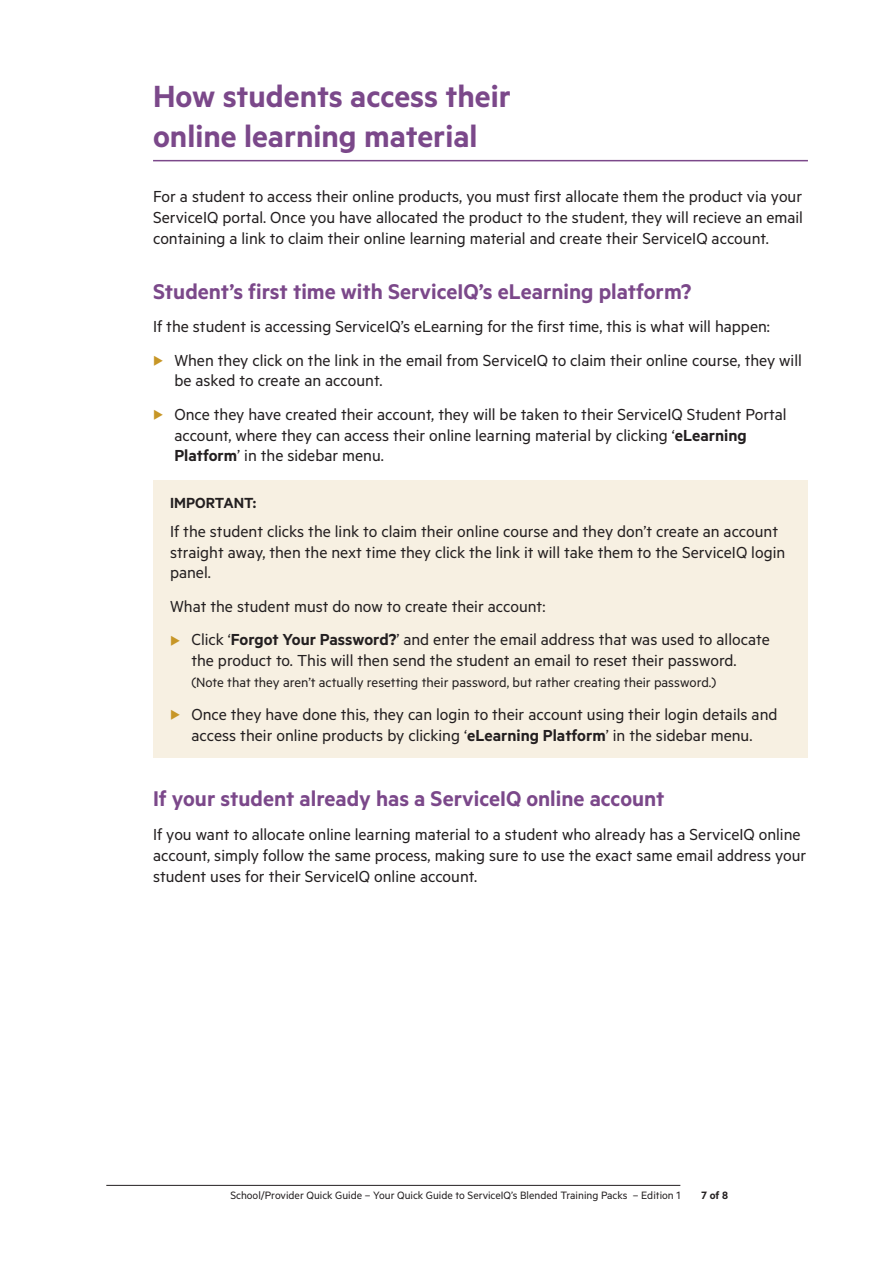
<style>
.page{position:relative;width:893px;height:1263px;background:#fff}
.page>*{position:absolute;margin:0;border:0;box-sizing:border-box;transform-origin:0 0}
.t1{font:600 34.5px/39.8px "Metric";color:#7b488a}
.t2{font:600 24px "Metric";color:#7b488a}
.t3{font:18px/20.7px "Metric";color:#231f20}
.t4{font:600 16.5px "Metric";color:#231f20}
.t5{font:15px "Metric";color:#231f20}
.t6{font:12px "Metric";color:#231f20}
.t7{font:600 12px "Metric";color:#231f20}
.s1{color:#c79626}
.s2{font-weight:600}
</style>
<div class="page">
<hr style="left:106px;top:1185px;width:574px;height:1px;background:#231f20">
<hr style="left:153px;top:160px;width:655px;height:1px;background:#7b488a">
<div style="left:153px;top:480px;width:655px;height:278px;background:#f7f0e2"></div>
<h1 class="t1" style="left:153px;top:76px;width:359px">How students access their online learning material</h1>
<p class="t3" style="left:153px;top:185px;width:651px;text-align:justify">For a student to access their online products, you must first allocate them the product via your ServiceIQ portal. Once you have allocated the product to the student, they will recieve an email containing a link to claim their online learning material and create their ServiceIQ account.</p>
<h2 class="t2" style="left:153px;top:277px;width:540px">Student’s first time with ServiceIQ’s eLearning platform?</h2>
<p class="t3" style="left:153px;top:316px;width:618px">If the student is accessing ServiceIQ’s eLearning for the first time, this is what will happen:</p>
<p class="t3" style="left:174px;top:349px;width:629px;text-indent:-21px"><span class="s1">◆</span> When they click on the link in the email from ServiceIQ to claim their online course, they will be asked to create an account.</p>
<p class="t3" style="left:174px;top:403px;width:614px;text-indent:-21px"><span class="s1">◆</span> Once they have created their account, they will be taken to their ServiceIQ Student Portal account, where they can access their online learning material by clicking ‘<span class="s2">eLearning<br>Platform</span>’ in the sidebar menu.</p>
<p class="t4" style="left:170px;top:493px;width:88px">IMPORTANT:</p>
<p class="t3" style="left:170px;top:520px;width:617px">If the student clicks the link to claim their online course and they don’t create an account straight away, then the next time they click the link it will take them to the ServiceIQ login panel.</p>
<p class="t3" style="left:170px;top:595px;width:377px">What the student must do now to create their account:</p>
<p class="t3" style="left:191px;top:629px;width:580px;text-indent:-21px"><span class="s1">◆</span> Click ‘<span class="s2">Forgot Your Password?</span>’ and enter the email address that was used to allocate the product to. This will then send the student an email to reset their password.</p>
<p class="t5" style="left:191px;top:673px;width:526px">(Note that they aren’t actually resetting their password, but rather creating their password.)</p>
<p class="t3" style="left:170px;top:704px;width:609px;text-align:center"><span class="s1">◆</span> Once they have done this, they can login to their account using their login details and access their online products by clicking ‘<span class="s2">eLearning Platform</span>’ in the sidebar menu.</p>
<h2 class="t2" style="left:153px;top:784px;width:513px">If your student already has a ServiceIQ online account</h2>
<p class="t3" style="left:153px;top:823px;width:655px">If you want to allocate online learning material to a student who already has a ServiceIQ online account, simply follow the same process, making sure to use the exact same email address your student uses for their ServiceIQ online account.</p>
<p class="t6" style="left:230px;top:1188px;width:451px">School/Provider Quick Guide – Your Quick Guide to ServiceIQ’s Blended Training Packs – Edition 1</p>
<p class="t7" style="left:702px;top:1187px;width:28px">7 of 8</p>
</div>
